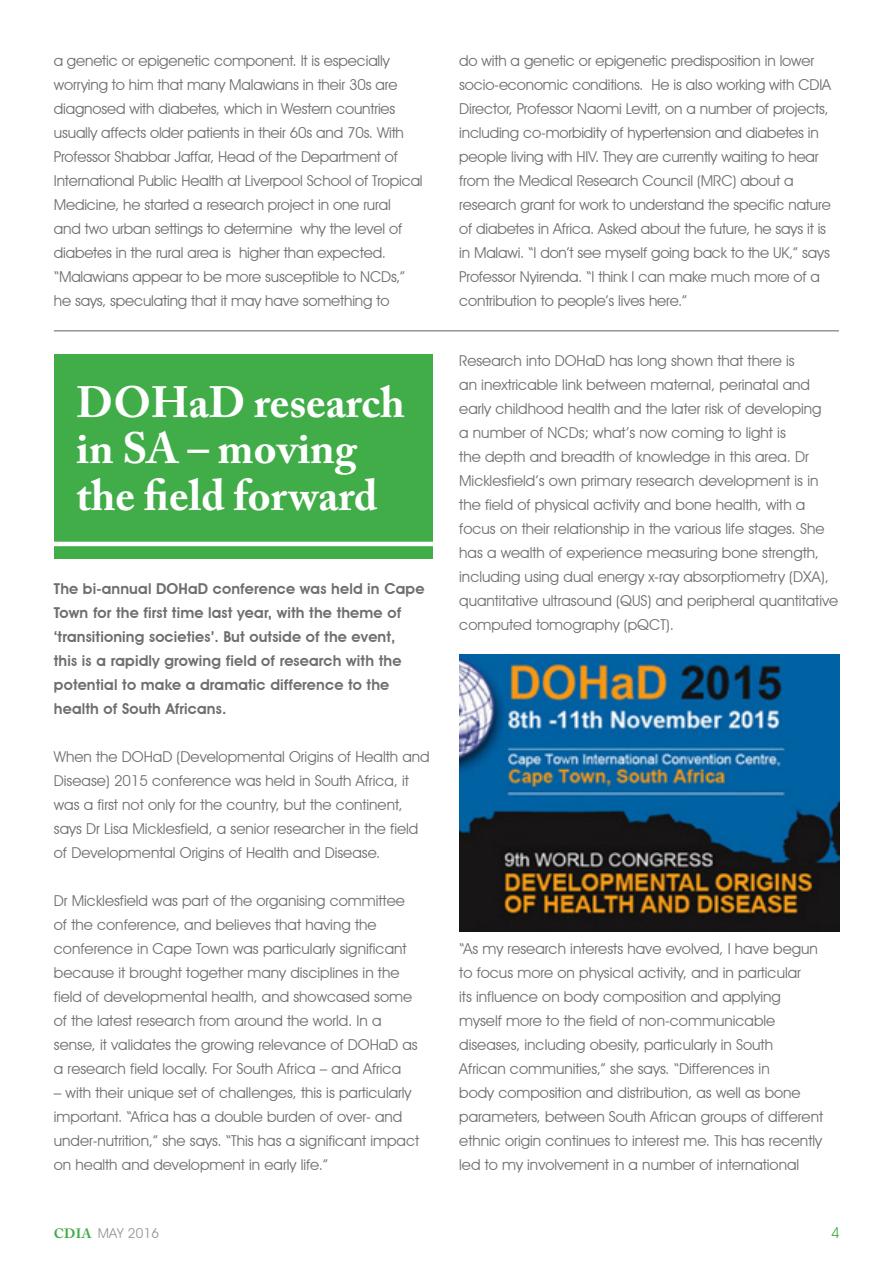
<style>
.page{position:relative;width:893px;height:1263px;background:#fff}
.page>*{position:absolute;margin:0;border:0;box-sizing:border-box;transform-origin:0 0}
.t1{font:700 43.5px/46.5px "Adobe Caslon Pro";color:#fff}
.t2{font:15px/24px "Avant Garde IT Cby BT";color:#6d6e71}
.t3{font:600 15px/24px "Avant Garde IT Cby BT";letter-spacing:.01em;color:#6d6e71}
.t4{font:15px "Avant Garde IT Cby BT";color:#41ad49}
.t5{font:13.5px "Avant Garde IT Cby BT";letter-spacing:.02em;color:#939598}
.s1{font-family:"Adobe Caslon Pro";font-weight:700;color:#41ad49}
</style>
<div class="page">
<div style="left:55px;top:354px;width:378px;height:204px;background:#41ad49"></div>
<hr style="left:54px;top:542px;width:380px;height:4px;background:#fff">
<hr style="left:54px;top:330px;width:785px;height:2px;background:#939598">
<img style="left:459px;top:654px;width:381px;height:277px">
<p class="t2" style="left:54px;top:49px;width:370px">a genetic or epigenetic component. It is especially worrying to him that many Malawians in their 30s are diagnosed with diabetes, which in Western countries usually affects older patients in their 60s and 70s. With Professor Shabbar Jaffar, Head of the Department of International Public Health at Liverpool School of Tropical Medicine, he started a research project in one rural<br>and two urban settings to determine why the level of diabetes in the rural area is higher than expected. “Malawians appear to be more susceptible to NCDs,” he says, speculating that it may have something to</p>
<h1 class="t1" style="left:76px;top:378px;width:330px">DOHaD research in SA – moving the field forward</h1>
<p class="t3" style="left:54px;top:577px;width:372px">The bi-annual DOHaD conference was held in Cape Town for the first time last year, with the theme of ‘transitioning societies’. But outside of the event,<br>this is a rapidly growing field of research with the potential to make a dramatic difference to the health of South Africans.</p>
<p class="t2" style="left:54px;top:745px;width:377px">When the DOHaD (Developmental Origins of Health and Disease) 2015 conference was held in South Africa, it was a first not only for the country, but the continent, says Dr Lisa Micklesfield, a senior researcher in the field of Developmental Origins of Health and Disease.</p>
<p class="t2" style="left:54px;top:889px;width:365px">Dr Micklesfield was part of the organising committee of the conference, and believes that having the conference in Cape Town was particularly significant because it brought together many disciplines in the field of developmental health, and showcased some of the latest research from around the world. In a sense, it validates the growing relevance of DOHaD as a research field locally. For South Africa – and Africa</p>
<p class="t2" style="left:54px;top:1081px;width:367px">– with their unique set of challenges, this is particularly important. “Africa has a double burden of over- and under-nutrition,” she says. “This has a significant impact on health and development in early life.”</p>
<p class="t2" style="left:459px;top:49px;width:373px">do with a genetic or epigenetic predisposition in lower socio-economic conditions. He is also working with CDIA Director, Professor Naomi Levitt, on a number of projects, including co-morbidity of hypertension and diabetes in people living with HIV. They are currently waiting to hear from the Medical Research Council (MRC) about a research grant for work to understand the specific nature of diabetes in Africa. Asked about the future, he says it is in Malawi. “I don’t see myself going back to the UK,” says Professor Nyirenda. “I think I can make much more of a contribution to people’s lives here.”</p>
<p class="t2" style="left:459px;top:349px;width:381px">Research into DOHaD has long shown that there is<br>an inextricable link between maternal, perinatal and early childhood health and the later risk of developing<br>a number of NCDs; what’s now coming to light is<br>the depth and breadth of knowledge in this area. Dr Micklesfield’s own primary research development is in the field of physical activity and bone health, with a focus on their relationship in the various life stages. She has a wealth of experience measuring bone strength, including using dual energy x-ray absorptiometry (DXA), quantitative ultrasound (QUS) and peripheral quantitative computed tomography (pQCT).</p>
<p class="t2" style="left:459px;top:937px;width:365px">“As my research interests have evolved, I have begun to focus more on physical activity, and in particular<br>its influence on body composition and applying myself more to the field of non-communicable diseases, including obesity, particularly in South African communities,” she says. “Differences in<br>body composition and distribution, as well as bone parameters, between South African groups of different ethnic origin continues to interest me. This has recently led to my involvement in a number of international</p>
<p class="t5" style="left:54px;top:1224px;width:107px"><span class="s1">CDIA</span> MAY 2016</p>
<p class="t4" style="left:831px;top:1223px;width:10px">4</p>
</div>
